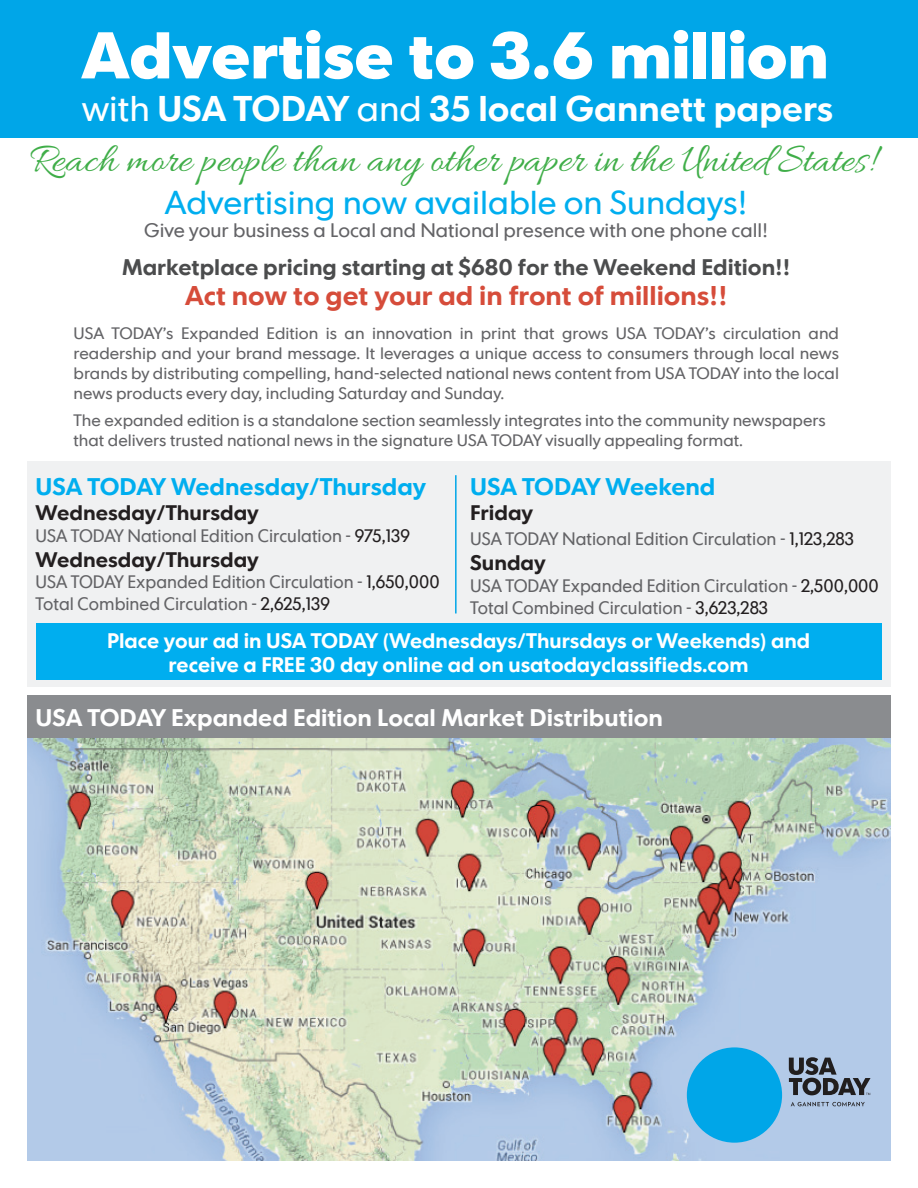
<style>
.page{position:relative;width:918px;height:1188px;background:#fff}
.page>*{position:absolute;margin:0;border:0;box-sizing:border-box;transform-origin:0 0}
.t1{font:700 65.7px "Futura Today Screen";color:#fff}
.t2{font:42px "Allura";color:#40ae49}
.t3{font:600 35.7px "Futura Today Screen";color:#fff}
.t4{font:33px "Futura Today Screen";color:#00aeef}
.t5{font:600 27px "Futura Today Screen";color:#d64c3a}
.t6{font:600 24px "Futura Today Screen";color:#fff}
.t7{font:600 24px "Futura Today Screen";color:#00aeef}
.t8{font:600 22.5px "Futura Today Screen";color:#4b4c4d}
.t9{font:600 21px/24px "Futura Today Screen";color:#fff;text-align:center}
.t10{font:600 21px "Futura Today Screen";color:#231f20}
.t11{font:19.5px "Futura Today Screen";color:#636366}
.t12{font:18px/21.6px "Futura Today Screen";color:#636366;scale:.95 1}
.t13{font:16.5px/19.8px "Futura Today Screen";color:#636366;text-align:justify}
.s1{font-weight:400}
.s2{color:#231f20}
</style>
<div class="page">
<div style="left:0;top:0;width:918px;height:137px;background:#00a6e8"></div>
<div style="left:27px;top:461px;width:864px;height:226px;background:#f0f1f2"></div>
<div style="left:27px;top:696px;width:864px;height:45px;background:#8a8c8f"></div>
<img style="left:27px;top:738px;width:864px;height:423px">
<div style="left:687px;top:1047px;width:95px;height:96px;background:#00a6e8;border-radius:50%"></div>
<svg style="left:789px;top:1057px;width:82px;height:38px;background:#768293"></svg>
<svg style="left:791px;top:1102px;width:74px;height:4px"></svg>
<div style="left:36px;top:623px;width:846px;height:56px;background:#00aeef"></div>
<hr style="left:455px;top:475px;width:2px;height:139px;background:#00a6e8">
<h1 class="t1" style="left:82px;top:12px;width:748px">Advertise to 3.6 million</h1>
<h3 class="t3" style="left:82px;top:85px;width:753px"><span class="s1">with</span> USA TODAY <span class="s1">and</span> 35 local Gannett papers</h3>
<h2 class="t2" style="left:29px;top:136px;width:846px">Reach more people than any other paper in the United States!</h2>
<h3 class="t4" style="left:165px;top:181px;width:585px">Advertising now available on Sundays!</h3>
<p class="t11" style="left:144px;top:218px;width:626px">Give your business a Local and National presence with one phone call!</p>
<h3 class="t8" style="left:122px;top:252px;width:670px">Marketplace pricing starting at $680 for the Weekend Edition!!</h3>
<h3 class="t5" style="left:185px;top:277px;width:544px">Act now to get your ad in front of millions!!</h3>
<p class="t13" style="left:74px;top:323px;width:767px">USA TODAY’s Expanded Edition is an innovation in print that grows USA TODAY’s circulation and readership and your brand message. It leverages a unique access to consumers through local news brands by distributing compelling, hand-selected national news content from USA TODAY into the local news products every day, including Saturday and Sunday.</p>
<p class="t13" style="left:74px;top:410px;width:754px">The expanded edition is a standalone section seamlessly integrates into the community newspapers that delivers trusted national news in the signature USA TODAY visually appealing format.</p>
<h3 class="t7" style="left:36px;top:471px;width:392px">USA TODAY Wednesday/Thursday</h3>
<p class="t10" style="left:36px;top:499px;width:225px">Wednesday/Thursday</p>
<p class="t12" style="left:36px;top:524px;width:395px">USA TODAY National Edition Circulation - <span class="s2">975,139</span></p>
<p class="t10" style="left:36px;top:546px;width:225px">Wednesday/Thursday</p>
<p class="t12" style="left:36px;top:571px;width:427px">USA TODAY Expanded Edition Circulation - <span class="s2">1,650,000<br></span>Total Combined Circulation - <span class="s2">2,625,139</span></p>
<p class="t9" style="left:107px;top:628px;width:705px">Place your ad in USA TODAY (Wednesdays/Thursdays or Weekends) and receive a FREE 30 day online ad on usatodayclassifieds.com</p>
<h3 class="t7" style="left:470px;top:471px;width:247px">USA TODAY Weekend</h3>
<p class="t10" style="left:470px;top:499px;width:64px">Friday</p>
<p class="t12" style="left:470px;top:527px;width:406px">USA TODAY National Edition Circulation - <span class="s2">1,123,283</span></p>
<p class="t10" style="left:470px;top:549px;width:77px">Sunday</p>
<p class="t12" style="left:470px;top:574px;width:432px">USA TODAY Expanded Edition Circulation - <span class="s2">2,500,000<br></span>Total Combined Circulation - <span class="s2">3,623,283</span></p>
<h3 class="t6" style="left:36px;top:702px;width:629px">USA TODAY Expanded Edition Local Market Distribution</h3>
</div>
